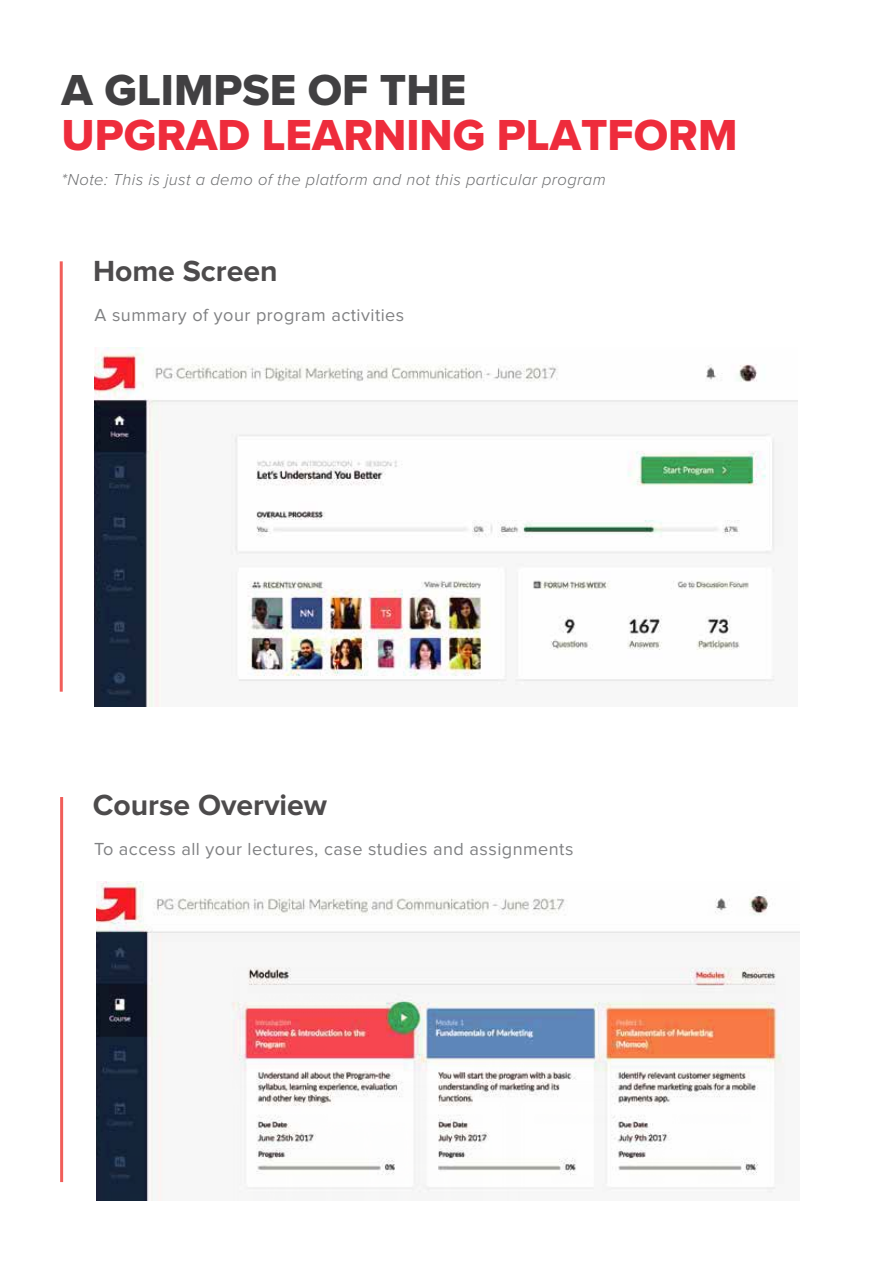
<style>
.page{position:relative;width:893px;height:1263px;background:#fff}
.page>*{position:absolute;margin:0;border:0;box-sizing:border-box;transform-origin:0 0}
.t1{font:45px "Proxima Nova Extrabld";color:#ee2c3c}
.t2{font:45px "Proxima Nova Extrabld";color:#414042}
.t3{font:700 30.15px "Proxima Nova";color:#4d4b4c}
.t4{font:18.15px "Proxima Nova";letter-spacing:.025em;color:#808183}
.t5{font:italic 300 16.5px "Proxima Nova";letter-spacing:.025em;color:#6e6f71}
</style>
<div class="page">
<hr style="left:60px;top:261px;width:3px;height:431px;background:#f15e5a">
<img style="left:95px;top:348px;width:703px;height:359px">
<hr style="left:60px;top:797px;width:3px;height:385px;background:#f15e5a">
<img style="left:97px;top:882px;width:703px;height:318px">
<h1 class="t2" style="left:62px;top:56px;width:406px">A GLIMPSE OF THE</h1>
<h1 class="t1" style="left:62px;top:101px;width:677px">UPGRAD LEARNING PLATFORM</h1>
<p class="t5" style="left:62px;top:167px;width:546px">*Note: This is just a demo of the platform and not this particular program</p>
<h2 class="t3" style="left:93px;top:254px;width:186px">Home Screen</h2>
<p class="t4" style="left:95px;top:305px;width:311px">A summary of your program activities</p>
<h2 class="t3" style="left:93px;top:788px;width:236px">Course Overview</h2>
<p class="t4" style="left:94px;top:839px;width:481px">To access all your lectures, case studies and assignments</p>
</div>
